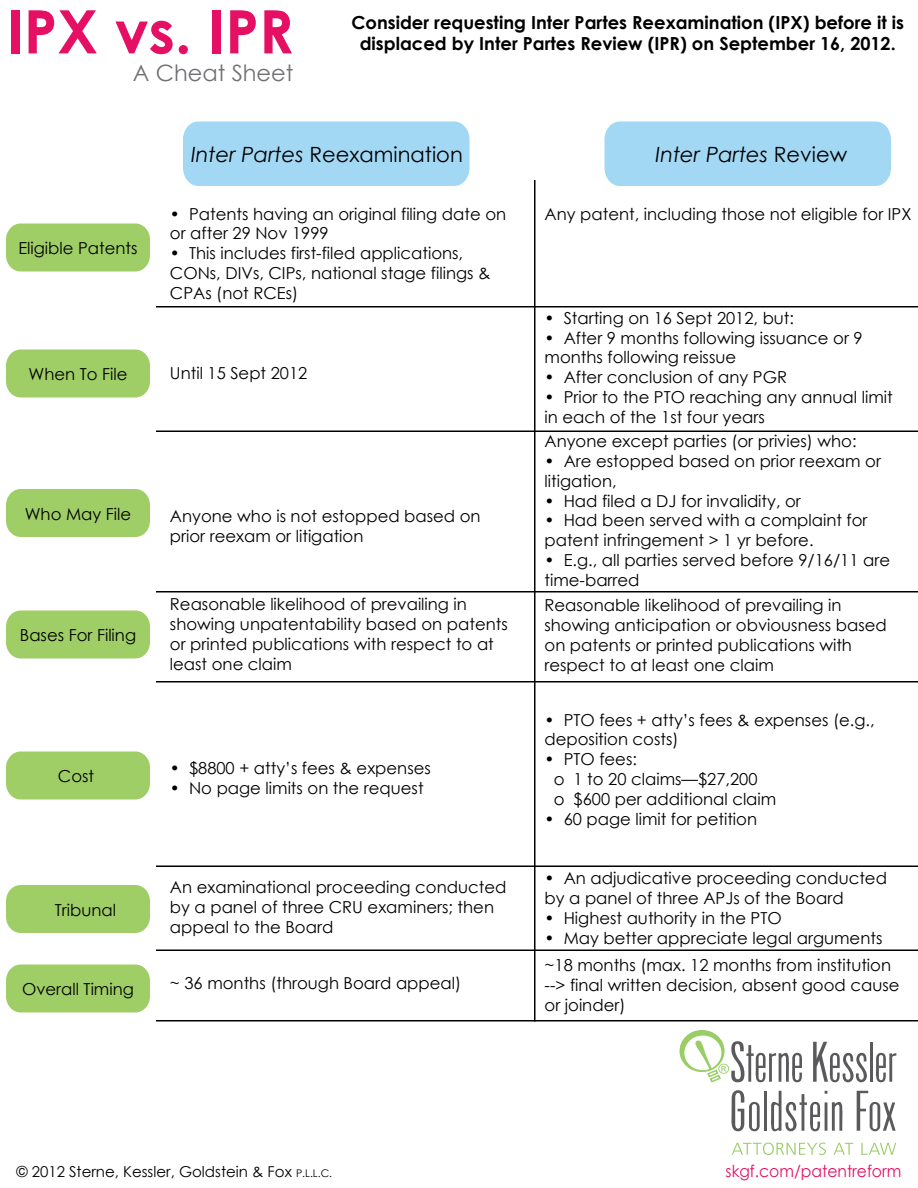
<style>
.page{position:relative;width:918px;height:1188px;background:#fff}
.page>*{position:absolute;margin:0;border:0;box-sizing:border-box;transform-origin:0 0}
.t1{font:700 60px "Century Gothic";color:#e50f63}
.t2{font:22.5px "Century Gothic";color:#717074}
.t3{font:21px "Century Gothic";color:#000}
.t4{font:italic 21px "Century Gothic";color:#000}
.t5{font:700 18px/21.6px "Century Gothic";color:#000;text-align:center}
.t6{font:16.5px/19.8px "Century Gothic";color:#000}
.t7{font:16.5px "Century Gothic";color:#e50f63;scale:.94 1}
.t8{font:15px "Century Gothic";color:#000}
.s1{font-style:italic}
.s2{font-style:normal}
.s3{font-size:10.5px}
</style>
<div class="page">
<div style="left:183px;top:122px;width:287px;height:64px;background:#a3d8f4"></div>
<div style="left:604px;top:122px;width:287px;height:64px;background:#a3d8f4"></div>
<div style="left:6px;top:223px;width:144px;height:48px;background:#9fce66;border-radius:15px"></div>
<div style="left:6px;top:349px;width:144px;height:48px;background:#9fce66;border-radius:15px"></div>
<div style="left:6px;top:489px;width:144px;height:48px;background:#9fce66;border-radius:15px"></div>
<div style="left:6px;top:610px;width:144px;height:48px;background:#9fce66;border-radius:15px"></div>
<div style="left:6px;top:751px;width:144px;height:48px;background:#9fce66;border-radius:15px"></div>
<div style="left:6px;top:885px;width:144px;height:48px;background:#9fce66;border-radius:15px"></div>
<hr style="left:534px;top:180px;width:2px;height:842px;background:#000">
<hr style="left:156px;top:306px;width:762px;height:2px;background:#000">
<hr style="left:156px;top:430px;width:762px;height:2px;background:#000">
<hr style="left:156px;top:591px;width:762px;height:1px;background:#000">
<hr style="left:156px;top:681px;width:762px;height:1px;background:#000">
<hr style="left:156px;top:866px;width:762px;height:1px;background:#000">
<hr style="left:156px;top:950px;width:762px;height:1px;background:#000">
<div style="left:6px;top:964px;width:144px;height:48px;background:#9fce66;border-radius:15px"></div>
<hr style="left:156px;top:1020px;width:762px;height:2px;background:#000">
<svg style="left:732px;top:1143px;width:94px;height:12px"></svg>
<svg style="left:834px;top:1143px;width:19px;height:12px"></svg>
<svg style="left:861px;top:1143px;width:35px;height:12px"></svg>
<svg style="left:680px;top:1030px;width:122px;height:53px"></svg>
<svg style="left:813px;top:1042px;width:54px;height:40px"></svg>
<hr style="left:870px;top:1042px;width:3px;height:40px;background:#5a5a5d">
<svg style="left:876px;top:1053px;width:20px;height:29px"></svg>
<svg style="left:731px;top:1090px;width:29px;height:41px"></svg>
<hr style="left:764px;top:1091px;width:3px;height:40px;background:#5a5a5d">
<svg style="left:771px;top:1091px;width:72px;height:40px"></svg>
<svg style="left:857px;top:1091px;width:39px;height:40px"></svg>
<h1 class="t1" style="left:7px;top:-14px;width:288px">IPX vs. IPR</h1>
<h2 class="t2" style="left:133px;top:57px;width:162px">A Cheat Sheet</h2>
<p class="t5" style="left:351px;top:11px;width:554px">Consider requesting Inter Partes Reexamination (IPX) before it is displaced by Inter Partes Review (IPR) on September 16, 2012.</p>
<p class="t6" style="left:18px;top:238px;width:121px">Eligible Patents</p>
<p class="t6" style="left:29px;top:364px;width:100px">When To File</p>
<p class="t6" style="left:25px;top:504px;width:108px">Who May File</p>
<p class="t6" style="left:20px;top:625px;width:118px">Bases For Filing</p>
<p class="t6" style="left:58px;top:766px;width:38px">Cost</p>
<p class="t6" style="left:55px;top:900px;width:63px">Tribunal</p>
<p class="t6" style="left:22px;top:979px;width:113px">Overall Timing</p>
<p class="t3" style="left:191px;top:139px;width:273px"><span class="s1">Inter Partes</span> Reexamination</p>
<p class="t4" style="left:656px;top:139px;width:193px">Inter Partes <span class="s2">Review</span></p>
<p class="t6" style="left:170px;top:204px;width:338px">• Patents having an original filing date on or after 29 Nov 1999</p>
<p class="t6" style="left:170px;top:243px;width:322px">• This includes first-filed applications,<br>CONs, DIVs, CIPs, national stage filings &amp;<br>CPAs (not RCEs)</p>
<p class="t6" style="left:170px;top:363px;width:139px">Until 15 Sept 2012</p>
<p class="t6" style="left:170px;top:506px;width:312px">Anyone who is not estopped based on prior reexam or litigation</p>
<p class="t6" style="left:545px;top:204px;width:368px">Any patent, including those not eligible for IPX</p>
<p class="t6" style="left:545px;top:308px;width:251px">• Starting on 16 Sept 2012, but:</p>
<p class="t6" style="left:545px;top:328px;width:320px">• After 9 months following issuance or 9 months following reissue</p>
<p class="t6" style="left:545px;top:367px;width:244px">• After conclusion of any PGR</p>
<p class="t6" style="left:545px;top:387px;width:350px">• Prior to the PTO reaching any annual limit in each of the 1st four years</p>
<p class="t6" style="left:545px;top:431px;width:314px">Anyone except parties (or privies) who:</p>
<p class="t6" style="left:545px;top:451px;width:338px">• Are estopped based on prior reexam or litigation,</p>
<p class="t6" style="left:545px;top:490px;width:258px">• Had filed a DJ for invalidity, or</p>
<p class="t6" style="left:545px;top:510px;width:325px">• Had been served with a complaint for patent infringement &gt; 1 yr before.</p>
<p class="t6" style="left:545px;top:550px;width:347px">• E.g., all parties served before 9/16/11 are time-barred</p>
<p class="t6" style="left:170px;top:594px;width:339px">Reasonable likelihood of prevailing in showing unpatentability based on patents or printed publications with respect to at least one claim</p>
<p class="t6" style="left:545px;top:595px;width:344px">Reasonable likelihood of prevailing in showing anticipation or obviousness based on patents or printed publications with respect to at least one claim</p>
<p class="t6" style="left:170px;top:758px;width:262px">• $8800 + atty’s fees &amp; expenses</p>
<p class="t6" style="left:170px;top:777px;width:255px">• No page limits on the request</p>
<p class="t6" style="left:545px;top:709px;width:332px">• PTO fees + atty’s fees &amp; expenses (e.g., deposition costs)</p>
<p class="t6" style="left:554px;top:749px;width:224px;text-indent:-9px">• PTO fees:<br>o 1 to 20 claims—$27,200<br>o $600 per additional claim</p>
<p class="t6" style="left:545px;top:808px;width:214px">• 60 page limit for petition</p>
<p class="t6" style="left:170px;top:877px;width:338px">An examinational proceeding conducted by a panel of three CRU examiners; then appeal to the Board</p>
<p class="t6" style="left:545px;top:868px;width:344px">• An adjudicative proceeding conducted by a panel of three APJs of the Board</p>
<p class="t6" style="left:545px;top:908px;width:239px">• Highest authority in the PTO</p>
<p class="t6" style="left:545px;top:928px;width:339px">• May better appreciate legal arguments</p>
<p class="t6" style="left:170px;top:973px;width:293px">~ 36 months (through Board appeal)</p>
<p class="t6" style="left:545px;top:955px;width:357px">~18 months (max. 12 months from institution --&gt; final written decision, absent good cause or joinder)</p>
<p class="t8" style="left:16px;top:1161px;width:317px">© 2012 Sterne, Kessler, Goldstein &amp; Fox <span class="s3">P.L.L.C.</span></p>
<p class="t7" style="left:726px;top:1160px;width:189px">skgf.com/patentreform</p>
</div>
